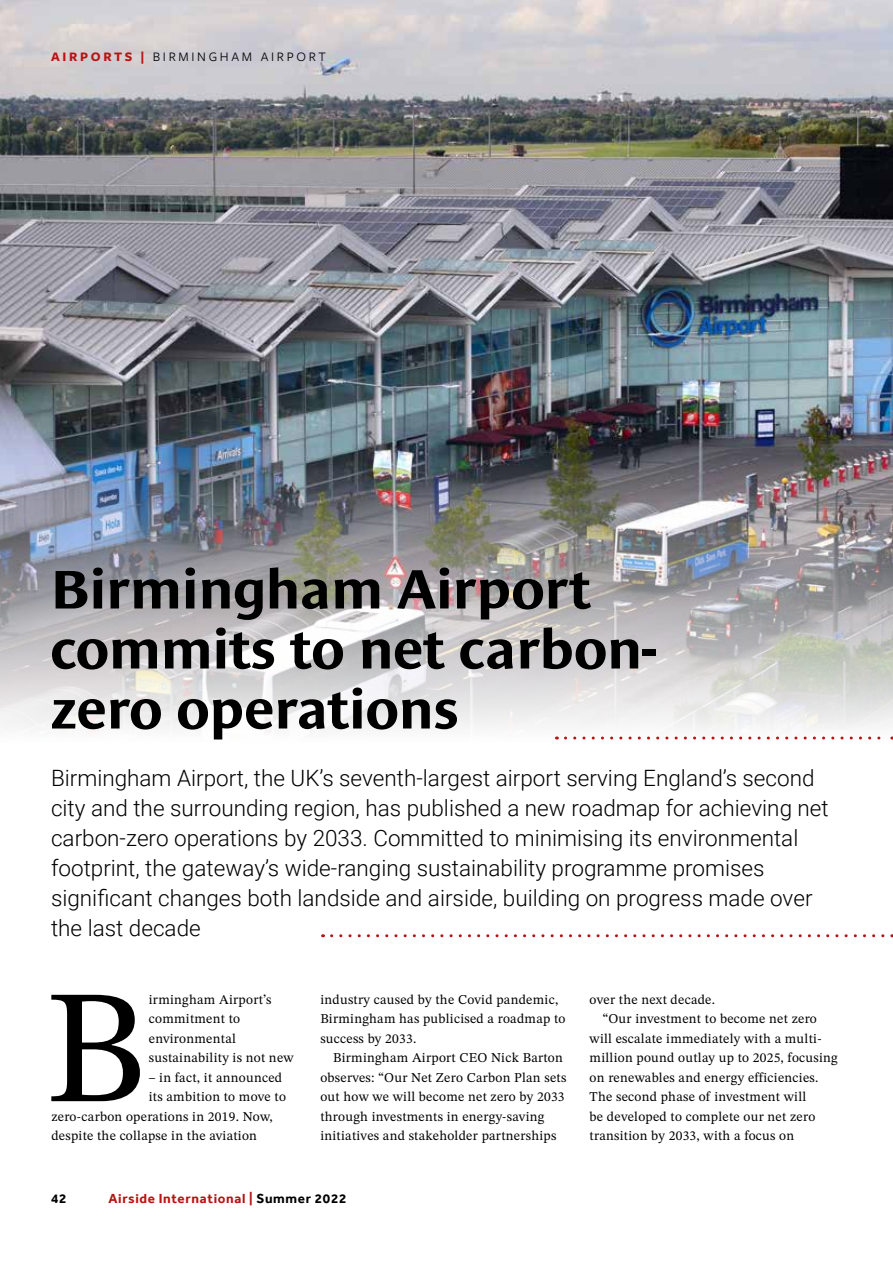
<style>
.page{position:relative;width:893px;height:1263px;background:#fff}
.page>*{position:absolute;margin:0;border:0;box-sizing:border-box;transform-origin:0 0}
.t1{font:161.85px "STIX Two Text";color:#000}
.t2{font:700 55.5px/60px "Le Monde Sans Std";color:#000}
.t3{font:300 22.5px/30px "Roboto";color:#000}
.t4{font:13.5px/19.5px "STIX Two Text";letter-spacing:.02em;color:#000}
.t5{font:700 13.5px "Effra";letter-spacing:.05em;color:#b71413}
.t6{font:13.5px "Freight Sans Pro";letter-spacing:.2em;color:#000}
.t7{font:700 13.5px "Effra";color:#000}
.s1{font-weight:700;color:#b71413}
.s2{color:#020203}
</style>
<div class="page">
<img style="left:0;top:0;width:893px;height:447px">
<img style="left:0;top:447px;width:893px;height:293px">
<svg style="left:565px;top:736px;width:328px;height:3px"></svg>
<svg style="left:332px;top:934px;width:561px;height:3px"></svg>
<p class="t6" style="left:51px;top:47px;width:276px"><span class="s1">AIRPORTS |</span> BIRMINGHAM AIRPORT</p>
<h2 class="t2" style="left:51px;top:559px;width:607px">Birmingham Airport commits to net carbon&shy;zero operations</h2>
<p class="t3" style="left:51px;top:762px;width:779px">Birmingham Airport, the UK’s seventh-largest airport serving England’s second city and the surrounding region, has published a new roadmap for achieving net carbon-zero operations by 2033. Committed to minimising its environmental footprint, the gateway’s wide-ranging sustainability programme promises significant changes both landside and airside, building on progress made over the last decade</p>
<h1 class="t1" style="left:46px;top:932px;width:102px">B</h1>
<p class="t4" style="left:149px;top:989px;width:146px">irmingham Airport’s commitment to environmental sustainability is not new</p>
<p class="t4" style="left:149px;top:1067px;width:135px">– in fact, it announced</p>
<p class="t4" style="left:149px;top:1087px;width:139px">its ambition to move to</p>
<p class="t4" style="left:51px;top:1106px;width:223px">zero-carbon operations in 2019. Now,</p>
<p class="t4" style="left:51px;top:1126px;width:207px">despite the collapse in the aviation</p>
<p class="t4" style="left:320px;top:989px;width:247px">industry caused by the Covid pandemic,<br>Birmingham has publicised a roadmap to success by 2033.</p>
<p class="t4" style="left:320px;top:1048px;width:248px;text-indent:13px">Birmingham Airport CEO Nick Barton observes: “Our Net Zero Carbon Plan sets out how we will become net zero by 2033 through investments in energy-saving initiatives and stakeholder partnerships</p>
<p class="t7" style="left:51px;top:1190px;width:17px">42</p>
<p class="t5" style="left:108px;top:1190px;width:239px">Airside International | <span class="s2">Summer 2022</span></p>
<p class="t4" style="left:590px;top:989px;width:127px">over the next decade.</p>
<p class="t4" style="left:602px;top:1009px;width:216px">“Our investment to become net zero</p>
<p class="t4" style="left:590px;top:1028px;width:233px">will escalate immediately with a multi-</p>
<p class="t4" style="left:590px;top:1048px;width:250px">million pound outlay up to 2025, focusing</p>
<p class="t4" style="left:590px;top:1067px;width:230px">on renewables and energy efficiencies.</p>
<p class="t4" style="left:590px;top:1087px;width:218px">The second phase of investment will</p>
<p class="t4" style="left:590px;top:1106px;width:227px">be developed to complete our net zero</p>
<p class="t4" style="left:590px;top:1126px;width:206px">transition by 2033, with a focus on</p>
</div>
